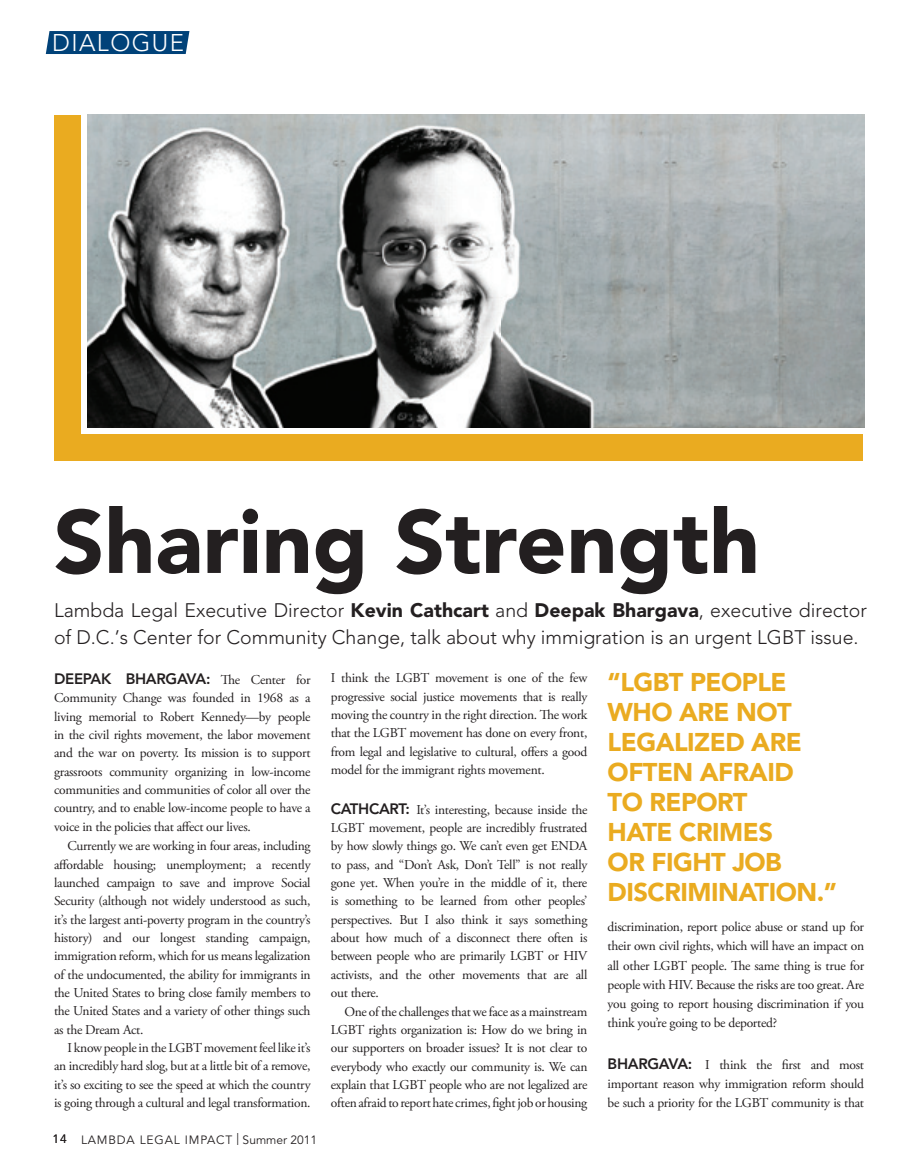
<style>
.page{position:relative;width:918px;height:1175px;background:#fff}
.page>*{position:absolute;margin:0;border:0;box-sizing:border-box;transform-origin:0 0}
.t1{font:900 88.5px "Avenir LT Std";color:#231f20}
.t2{font:900 25.5px/30px "Avenir LT Std";letter-spacing:-.02em;color:#eaab20}
.t3{font:300 24px "Avenir LT Std";letter-spacing:.06em;color:#fff}
.t4{font:300 19.5px/27px "Avenir LT Std";color:#231f20}
.t5{font:800 15px "Avenir LT Std";letter-spacing:-.02em;color:#231f20}
.t6{font:13.5px/18.3px "Adobe Garamond Pro";letter-spacing:-.02em;color:#231f20;text-align:justify}
.t7{font:12px "Avenir LT Std";letter-spacing:.07em;color:#231f20}
.s1{font-weight:900}
.s2{font-family:"Adobe Garamond Pro";font-weight:400;font-size:13.5px}
.s3{font-family:"Avenir LT Std";font-weight:800;font-size:15px}
</style>
<div class="page">
<div style="left:54px;top:115px;width:809px;height:345px;background:#eaab20"></div>
<div style="left:81px;top:88px;width:809px;height:345px;background:#fff"></div>
<img style="left:87px;top:115px;width:777px;height:312px">
<div style="left:46px;top:31px;width:143px;height:23px;background:#004279"></div>
<h3 class="t3" style="left:52px;top:28px;width:133px">DiaLoGue</h3>
<h1 class="t1" style="left:54px;top:488px;width:708px">SHARING STRENGTH</h1>
<h3 class="t4" style="left:54px;top:596px;width:814px">Lambda Legal executive Director <span class="s1">KEVIN CATHCART</span> and <span class="s1">DEEPAK BHARGAVA</span>, executive director of D.C.’s Center for Community Change, talk about why immigration is an urgent LGBt issue.</h3>
<p class="t5" style="left:54px;top:670px;width:258px">dEEpAK BHARGAVA: <span class="s2">The Center for</span></p>
<p class="t6" style="left:54px;top:689px;width:258px">Community Change was founded in 1968 as a living memorial to Robert Kennedy—by people in the civil rights movement, the labor movement and the war on poverty. Its mission is to support grassroots community organizing in low-income communities and communities of color all over the country, and to enable low-income people to have a voice in the policies that affect our lives.</p>
<p class="t6" style="left:54px;top:837px;width:258px;text-indent:14px">Currently we are working in four areas, including affordable housing; unemployment; a recently launched campaign to save and improve Social Security (although not widely understood as such, it’s the largest anti-poverty program in the country’s history) and our longest standing campaign, immigration reform, which for us means legalization of the undocumented, the ability for immigrants in the United States to bring close family members to the United States and a variety of other things such as the Dream Act.</p>
<p class="t6" style="left:54px;top:1039px;width:258px;text-indent:14px">I know people in the LGBT movement feel like it’s an incredibly hard slog, but at a little bit of a remove, it’s so exciting to see the speed at which the country is going through a cultural and legal transformation.</p>
<h2 class="t2" style="left:608px;top:667px;width:231px">“LGBT PEOPLE<br>WHO ARE NOT<br>LEGALIZED ARE<br>OFTEN AFRAID<br>TO REPORT<br>HATE CRIMES<br>OR FIGHT JOB<br>DISCRIMINATION.”</h2>
<p class="t6" style="left:331px;top:669px;width:258px">I think the LGBT movement is one of the few progressive social justice movements that is really moving the country in the right direction. The work that the LGBT movement has done on every front, from legal and legislative to cultural, offers a good model for the immigrant rights movement.</p>
<p class="t6" style="left:331px;top:800px;width:258px"><span class="s3">CATHCART:</span> It’s interesting, because inside the LGBT movement, people are incredibly frustrated by how slowly things go. We can’t even get ENDA to pass, and “Don’t Ask, Don’t Tell” is not really gone yet. When you’re in the middle of it, there is something to be learned from other peoples’ perspectives. But I also think it says something about how much of a disconnect there often is between people who are primarily LGBT or HIV activists, and the other movements that are all out there.</p>
<p class="t6" style="left:331px;top:1002px;width:258px;text-indent:14px">One of the challenges that we face as a mainstream LGBT rights organization is: How do we bring in our supporters on broader issues? It is not clear to everybody who exactly our community is. We can explain that LGBT people who are not legalized are often afraid to report hate crimes, fight job or housing</p>
<p class="t6" style="left:608px;top:917px;width:258px;line-height:19.2px">discrimination, report police abuse or stand up for their own civil rights, which will have an impact on all other LGBT people. The same thing is true for people with HIV. Because the risks are too great. Are you going to report housing discrimination if you think you’re going to be deported?</p>
<p class="t6" style="left:608px;top:1055px;width:258px;line-height:19.2px"><span class="s3">BHARGAVA:</span> I think the first and most important reason why immigration reform should be such a priority for the LGBT community is that</p>
<p class="t7" style="left:53px;top:1131px;width:16px">14</p>
<p class="t7" style="left:81px;top:1132px;width:238px">LAMBDA LEGAL IMPACT | Summer 2011</p>
</div>
